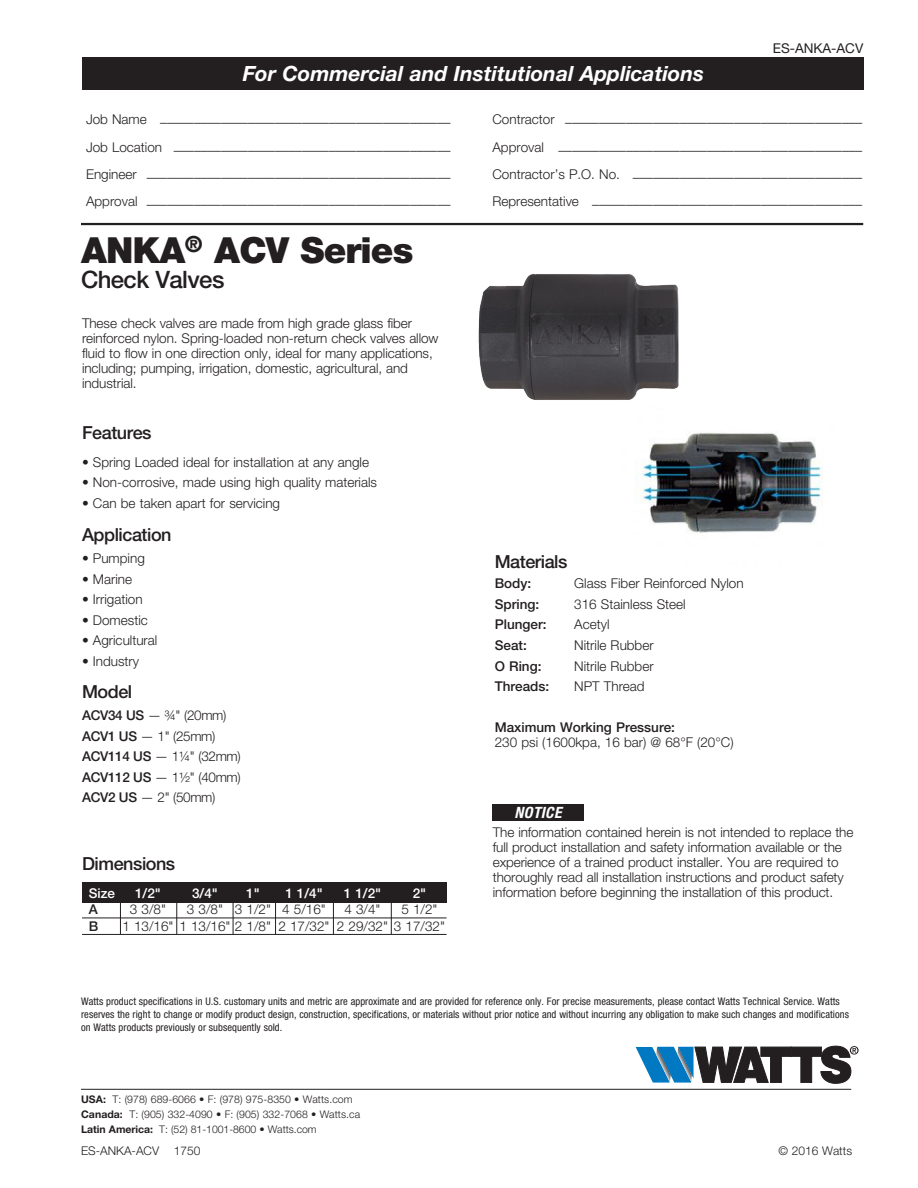
<style>
.page{position:relative;width:918px;height:1188px;background:#fff}
.page>*{position:absolute;margin:0;border:0;box-sizing:border-box;transform-origin:0 0}
._1_Head{font:900 36px "Helvetica Neue LT Std";letter-spacing:-.025em;color:#231f20}
._2_Head{font:500 24px "Helvetica Neue LT Std";letter-spacing:-.025em;color:#231f20}
.Black_Box_Text{font:italic 700 21px "Helvetica Neue LT Std";color:#fff}
._3_Head{font:500 18px "Helvetica Neue LT Std";letter-spacing:-.025em;color:#231f20}
.body{font:500 18px "Helvetica Neue LT Std";letter-spacing:-.025em;color:#231f20}
.body-2{font:italic 700 condensed 15.6px "Helvetica Neue LT Std";letter-spacing:.025em;color:#fff}
.body-3{font:300 13.5px/15px "Helvetica Neue LT Std";letter-spacing:-.005em;color:#231f20}
.body-9_on_10_PREFERR{font:300 13.5px/15px "Helvetica Neue LT Std";letter-spacing:-.005em;color:#231f20}
.Bulleted_text{font:300 13.5px "Helvetica Neue LT Std";color:#231f20}
.body-4{font:500 13.5px "Helvetica Neue LT Std";color:#231f20}
.body-5{font:500 13.5px "Helvetica Neue LT Std";color:#fff}
.t1{font:13.5px "Helvetica Neue LT Std";color:#231f20}
.body-6{font:300 12px "Helvetica Neue LT Std";color:#231f20}
.Disclaimer{font:condensed 10.5px/13.2px "Helvetica Neue LT Std";letter-spacing:.005em;color:#231f20}
.t2{font:300 10.5px "Helvetica Neue LT Std";letter-spacing:.005em;color:#231f20}
.s1{font-weight:500}
.s2{font-weight:700}
</style>
<div class="page">
<div style="left:83px;top:58px;width:781px;height:32px;background:#231f20"></div>
<hr style="left:81px;top:223px;width:782px;height:2px;background:#231f20">
<div style="left:492px;top:804px;width:92px;height:17px;background:#231f20"></div>
<img style="left:478px;top:274px;width:201px;height:126px">
<img style="left:635px;top:432px;width:188px;height:101px">
<div style="left:82px;top:882px;width:365px;height:20px;background:#231f20"></div>
<hr style="left:82px;top:918px;width:365px;height:1px;background:#231f20">
<hr style="left:82px;top:934px;width:365px;height:1px;background:#231f20">
<hr style="left:176px;top:886px;width:1px;height:48px;background:#231f20">
<hr style="left:120px;top:886px;width:1px;height:48px;background:#231f20">
<hr style="left:233px;top:886px;width:1px;height:48px;background:#231f20">
<hr style="left:275px;top:886px;width:1px;height:48px;background:#231f20">
<hr style="left:333px;top:885px;width:1px;height:49px;background:#231f20">
<hr style="left:391px;top:888px;width:1px;height:46px;background:#231f20">
<svg style="left:636px;top:1046px;width:223px;height:38px"></svg>
<hr style="left:81px;top:1089px;width:770px;height:1px;background:#231f20">
<p class="Black_Box_Text" style="left:243px;top:61px;width:463px">For Commercial and Institutional Applications</p>
<p class="t1" style="left:773px;top:40px;width:92px">ES-ANKA-ACV</p>
<p class="body-3" style="left:86px;top:115px;width:366px">Job Name –––––––––––––––––––––––––––––––––––––––––––</p>
<p class="body-3" style="left:492px;top:115px;width:371px">Contractor ––––––––––––––––––––––––––––––––––––––––––––</p>
<p class="body-3" style="left:86px;top:142px;width:366px">Job Location –––––––––––––––––––––––––––––––––––––––––</p>
<p class="body-3" style="left:492px;top:142px;width:371px">Approval –––––––––––––––––––––––––––––––––––––––––––––</p>
<p class="body-3" style="left:86px;top:169px;width:366px">Engineer –––––––––––––––––––––––––––––––––––––––––––––</p>
<p class="body-3" style="left:492px;top:169px;width:371px">Contractor’s P.O. No. ––––––––––––––––––––––––––––––––––</p>
<p class="body-3" style="left:86px;top:197px;width:366px">Approval –––––––––––––––––––––––––––––––––––––––––––––</p>
<p class="body-3" style="left:492px;top:197px;width:371px">Representative ––––––––––––––––––––––––––––––––––––––––</p>
<p class="_1_Head" style="left:81px;top:228px;width:334px">ANKA<sup>®</sup> ACV Series</p>
<p class="_2_Head" style="left:81px;top:265px;width:145px">Check Valves</p>
<p class="body-9_on_10_PREFERR" style="left:82px;top:316px;width:358px">These check valves are made from high grade glass fiber reinforced nylon. Spring-loaded non-return check valves allow fluid to flow in one direction only, ideal for many applications, including; pumping, irrigation, domestic, agricultural, and industrial.</p>
<p class="_3_Head" style="left:82px;top:421px;width:71px">Features</p>
<p class="Bulleted_text" style="left:82px;top:454px;width:289px">• Spring Loaded ideal for installation at any angle</p>
<p class="Bulleted_text" style="left:82px;top:474px;width:297px">• Non-corrosive, made using high quality materials</p>
<p class="Bulleted_text" style="left:82px;top:495px;width:200px">• Can be taken apart for servicing</p>
<p class="_3_Head" style="left:82px;top:524px;width:91px">Application</p>
<p class="body-3" style="left:82px;top:551px;width:64px">• Pumping</p>
<p class="body-3" style="left:82px;top:571px;width:52px">• Marine</p>
<p class="body-3" style="left:82px;top:592px;width:62px">• Irrigation</p>
<p class="body-3" style="left:82px;top:612px;width:67px">• Domestic</p>
<p class="body-3" style="left:82px;top:633px;width:77px">• Agricultural</p>
<p class="body-3" style="left:82px;top:653px;width:59px">• Industry</p>
<p class="_3_Head" style="left:82px;top:681px;width:52px">Model</p>
<p class="body-3" style="left:82px;top:708px;width:146px"><span class="s1">ACV34 US</span> — ¾" (20mm)</p>
<p class="body-3" style="left:82px;top:728px;width:135px"><span class="s1">ACV1 US</span> — 1" (25mm)</p>
<p class="body-3" style="left:82px;top:749px;width:160px"><span class="s1">ACV114 US</span> — 1¼" (32mm)</p>
<p class="body-3" style="left:82px;top:769px;width:160px"><span class="s1">ACV112 US</span> — 1½" (40mm)</p>
<p class="body-3" style="left:82px;top:790px;width:135px"><span class="s1">ACV2 US</span> — 2" (50mm)</p>
<p class="_3_Head" style="left:82px;top:853px;width:95px">Dimensions</p>
<p class="body-5" style="left:89px;top:885px;width:28px">Size</p>
<p class="body-5" style="left:135px;top:885px;width:27px">1/2"</p>
<p class="body-5" style="left:192px;top:885px;width:27px">3/4"</p>
<p class="body-5" style="left:246px;top:885px;width:15px">1"</p>
<p class="body-5" style="left:285px;top:885px;width:39px">1 1/4"</p>
<p class="body-5" style="left:344px;top:885px;width:39px">1 1/2"</p>
<p class="body-5" style="left:413px;top:885px;width:15px">2"</p>
<p class="body-4" style="left:89px;top:901px;width:11px">A</p>
<p class="body-3" style="left:130px;top:901px;width:38px">3 3/8"</p>
<p class="body-3" style="left:187px;top:901px;width:140px">3 3/8" 3 1/2" 4 5/16"</p>
<p class="body-3" style="left:344px;top:901px;width:38px">4 3/4"</p>
<p class="body-3" style="left:401px;top:901px;width:38px">5 1/2"</p>
<p class="body-4" style="left:89px;top:918px;width:11px">B</p>
<p class="body-3" style="left:122px;top:918px;width:324px">1 13/16" 1 13/16" 2 1/8" 2 17/32" 2 29/32" 3 17/32"</p>
<p class="body" style="left:495px;top:551px;width:74px">Materials</p>
<p class="body-4" style="left:495px;top:576px;width:38px">Body:</p>
<p class="body-3" style="left:574px;top:576px;width:171px">Glass Fiber Reinforced Nylon</p>
<p class="body-4" style="left:495px;top:596px;width:46px">Spring:</p>
<p class="body-3" style="left:574px;top:596px;width:113px">316 Stainless Steel</p>
<p class="body-4" style="left:495px;top:617px;width:53px">Plunger:</p>
<p class="body-3" style="left:574px;top:617px;width:37px">Acetyl</p>
<p class="body-4" style="left:495px;top:637px;width:34px">Seat:</p>
<p class="body-3" style="left:574px;top:637px;width:81px">Nitrile Rubber</p>
<p class="body-4" style="left:495px;top:658px;width:48px">O Ring:</p>
<p class="body-3" style="left:574px;top:658px;width:81px">Nitrile Rubber</p>
<p class="body-4" style="left:495px;top:678px;width:56px">Threads:</p>
<p class="body-3" style="left:574px;top:678px;width:72px">NPT Thread</p>
<p class="body-3" style="left:495px;top:719px;width:240px"><span class="s1">Maximum Working Pressure:<br></span>230 psi (1600kpa, 16 bar) @ 68°F (20°C)</p>
<p class="body-2" style="left:515px;top:803px;width:48px">NOTICE</p>
<p class="body-3" style="left:493px;top:824px;width:362px">The information contained herein is not intended to replace the full product installation and safety information available or the experience of a trained product installer. You are required to thoroughly read all installation instructions and product safety information before beginning the installation of this product.</p>
<p class="Disclaimer" style="left:81px;top:995px;width:769px">Watts product specifications in U.S. customary units and metric are approximate and are provided for reference only. For precise measurements, please contact Watts Technical Service. Watts reserves the right to change or modify product design, construction, specifications, or materials without prior notice and without incurring any obligation to make such changes and modifications on Watts products previously or subsequently sold.</p>
<p class="t2" style="left:81px;top:1093px;width:273px"><span class="s2">USA:</span> T: (978) 689-6066 • F: (978) 975-8350 • Watts.com</p>
<p class="t2" style="left:81px;top:1108px;width:280px"><span class="s2">Canada:</span> T: (905) 332-4090 • F: (905) 332-7068 • Watts.ca</p>
<p class="t2" style="left:81px;top:1123px;width:237px"><span class="s2">Latin America:</span> T: (52) 81-1001-8600 • Watts.com</p>
<p class="body-6" style="left:81px;top:1143px;width:121px">ES-ANKA-ACV 1750</p>
<p class="body-6" style="left:779px;top:1143px;width:75px">© 2016 Watts</p>
</div>
